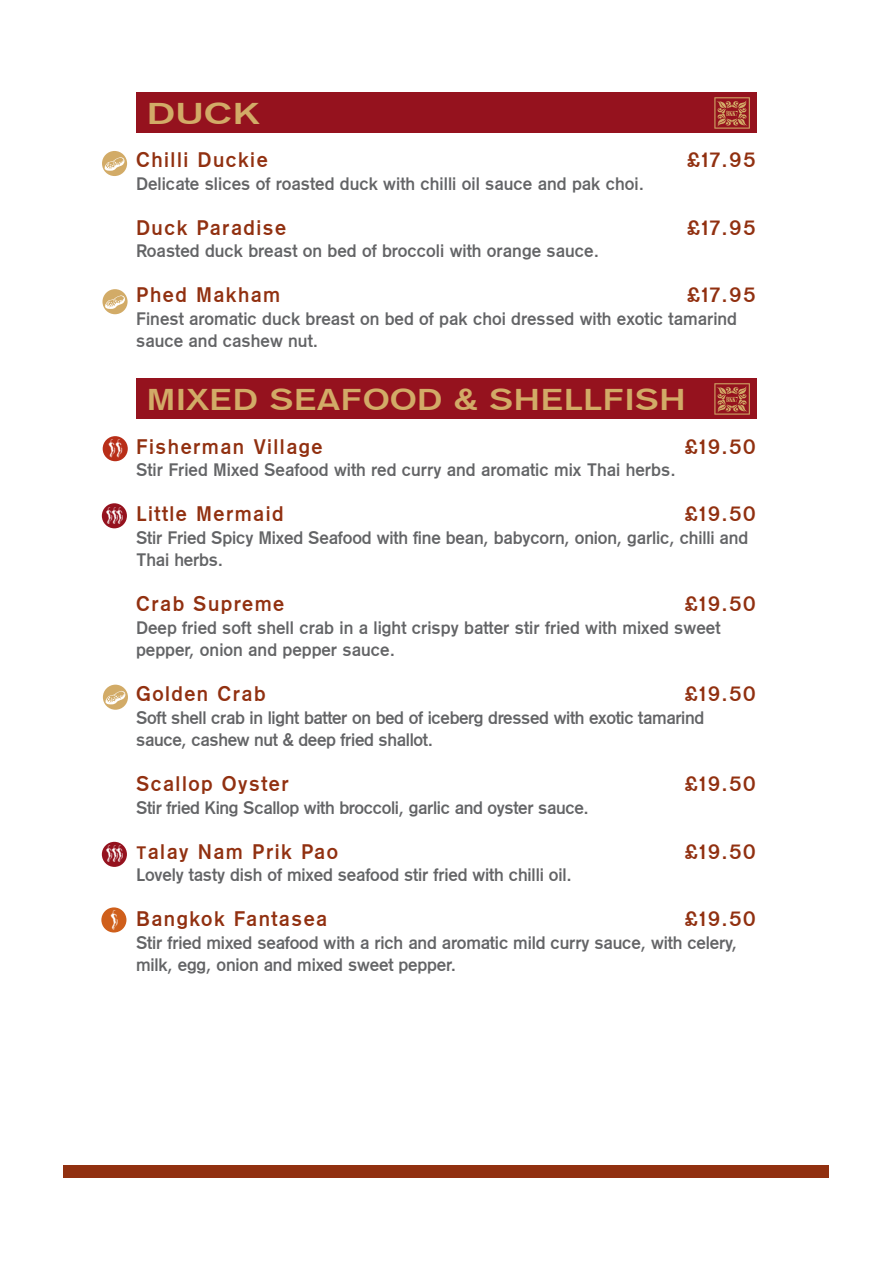
<style>
.page{position:relative;width:893px;height:1263px;background:#fff}
.page>*{position:absolute;margin:0;border:0;box-sizing:border-box;transform-origin:0 0}
.t1{font:30px "Gothic 725 BT Bold A";color:#d2ab67;scale:1.28 1}
.t2{font:30px "Gothic 725 BT Bold A";color:#d2ab67;scale:1.44 1}
.t3{font:21px "Gothic 725 BT Bold A";letter-spacing:.07em;color:#913010}
.t4{font:18px/22.5px "Gothic 725 BT Bold A";letter-spacing:-.01em;color:#636466}
.s1{font-size:18px}
</style>
<div class="page">
<div style="left:136px;top:92px;width:621px;height:41px;background:#95121e"></div>
<svg style="left:714px;top:97px;width:36px;height:32px"></svg>
<div style="left:136px;top:378px;width:621px;height:41px;background:#95121e"></div>
<svg style="left:714px;top:383px;width:36px;height:32px"></svg>
<div style="left:103px;top:436px;width:25px;height:25px;background:#b82e18;border-radius:50%"></div>
<div style="left:101px;top:907px;width:25px;height:25px;background:#cf5f1b;border-radius:50%"></div>
<div style="left:103px;top:685px;width:25px;height:25px;background:#d2ab67;border-radius:50%"></div>
<svg style="left:105px;top:691px;width:20px;height:13px"></svg>
<div style="left:64px;top:1165px;width:765px;height:13px;background:#913010"></div>
<div style="left:102px;top:289px;width:26px;height:25px;background:#d2ab67;border-radius:50%"></div>
<svg style="left:105px;top:295px;width:20px;height:14px"></svg>
<div style="left:102px;top:151px;width:25px;height:25px;background:#d2ab67;border-radius:50%"></div>
<svg style="left:105px;top:157px;width:19px;height:14px"></svg>
<div style="left:102px;top:503px;width:25px;height:25px;background:#95121e;border-radius:50%"></div>
<div style="left:102px;top:842px;width:25px;height:25px;background:#95121e;border-radius:50%"></div>
<svg style="left:105px;top:439px;width:21px;height:19px"></svg>
<svg style="left:103px;top:506px;width:24px;height:18px"></svg>
<svg style="left:103px;top:845px;width:24px;height:18px"></svg>
<h1 class="t2" style="left:147px;top:97px;width:80px">DUCK</h1>
<p class="t3" style="left:136px;top:148px;width:133px">Chilli Duckie</p>
<p class="t3" style="left:687px;top:148px;width:70px">£17.95</p>
<p class="t4" style="left:136px;top:172px;width:509px">Delicate slices of roasted duck with chilli oil sauce and pak choi.</p>
<p class="t3" style="left:136px;top:216px;width:152px">Duck Paradise</p>
<p class="t3" style="left:687px;top:216px;width:70px">£17.95</p>
<p class="t4" style="left:136px;top:240px;width:464px">Roasted duck breast on bed of broccoli with orange sauce.</p>
<p class="t3" style="left:136px;top:283px;width:146px">Phed Makham</p>
<p class="t3" style="left:687px;top:283px;width:70px">£17.95</p>
<p class="t4" style="left:136px;top:307px;width:603px">Finest aromatic duck breast on bed of pak choi dressed with exotic tamarind sauce and cashew nut.</p>
<h1 class="t1" style="left:147px;top:383px;width:423px">MIXED SEAFOOD &amp; SHELLFISH</h1>
<p class="t3" style="left:136px;top:435px;width:188px">Fisherman Village</p>
<p class="t3" style="left:685px;top:435px;width:72px">£19.50</p>
<p class="t4" style="left:136px;top:459px;width:541px">Stir Fried Mixed Seafood with red curry and aromatic mix Thai herbs.</p>
<p class="t3" style="left:136px;top:502px;width:149px">Little Mermaid</p>
<p class="t3" style="left:685px;top:502px;width:72px">£19.50</p>
<p class="t4" style="left:136px;top:526px;width:614px">Stir Fried Spicy Mixed Seafood with fine bean, babycorn, onion, garlic, chilli and<br>Thai herbs.</p>
<p class="t3" style="left:136px;top:592px;width:150px">Crab Supreme</p>
<p class="t3" style="left:685px;top:592px;width:72px">£19.50</p>
<p class="t4" style="left:136px;top:616px;width:586px">Deep fried soft shell crab in a light crispy batter stir fried with mixed sweet pepper, onion and pepper sauce.</p>
<p class="t3" style="left:136px;top:682px;width:131px">Golden Crab</p>
<p class="t3" style="left:685px;top:682px;width:72px">£19.50</p>
<p class="t4" style="left:136px;top:706px;width:570px">Soft shell crab in light batter on bed of iceberg dressed with exotic tamarind sauce, cashew nut &amp; deep fried shallot.</p>
<p class="t3" style="left:136px;top:772px;width:154px">Scallop Oyster</p>
<p class="t3" style="left:685px;top:772px;width:72px">£19.50</p>
<p class="t4" style="left:136px;top:796px;width:454px">Stir fried King Scallop with broccoli, garlic and oyster sauce.</p>
<p class="t3" style="left:136px;top:840px;width:203px"><span class="s1">T</span>alay Nam Prik Pao</p>
<p class="t3" style="left:685px;top:840px;width:72px">£19.50</p>
<p class="t4" style="left:136px;top:864px;width:437px">Lovely tasty dish of mixed seafood stir fried with chilli oil.</p>
<p class="t3" style="left:136px;top:907px;width:193px">Bangkok Fantasea</p>
<p class="t3" style="left:685px;top:907px;width:72px">£19.50</p>
<p class="t4" style="left:136px;top:931px;width:603px">Stir fried mixed seafood with a rich and aromatic mild curry sauce, with celery, milk, egg, onion and mixed sweet pepper.</p>
</div>
